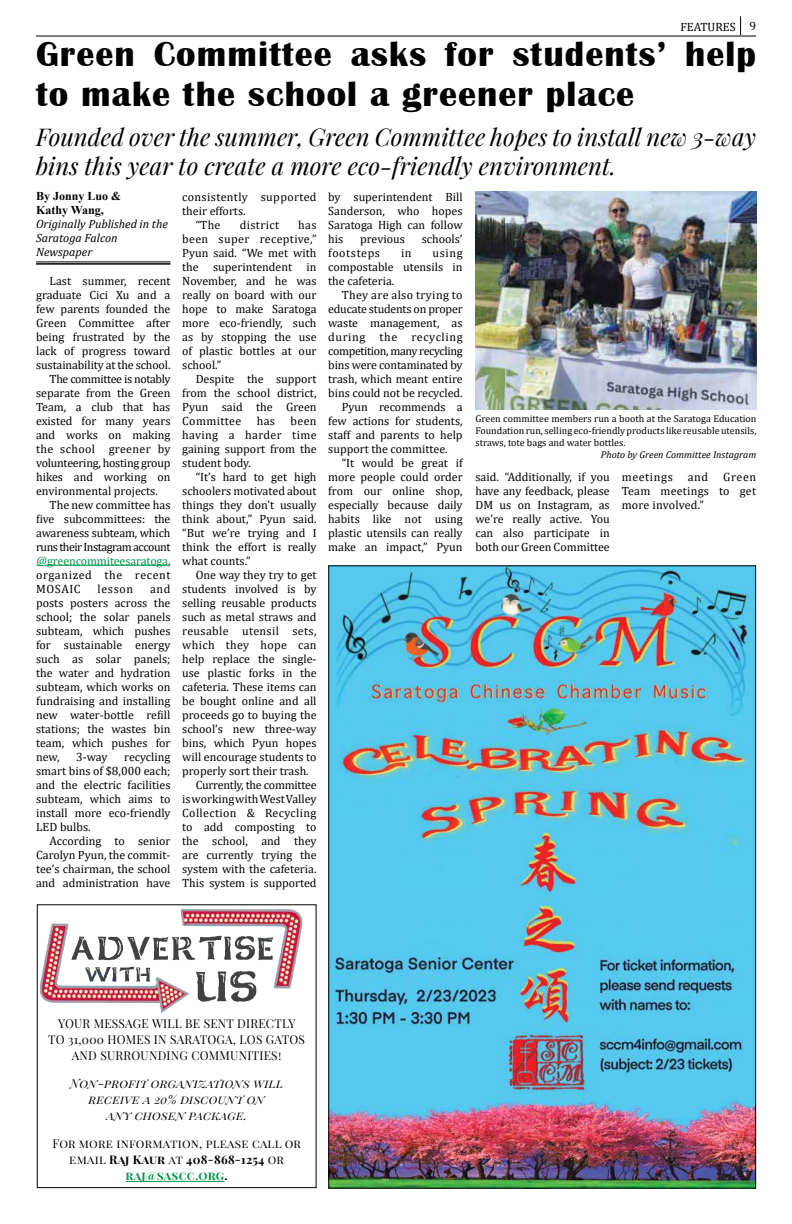
<style>
.page{position:relative;width:792px;height:1224px;background:#fff}
.page>*{position:absolute;margin:0;border:0;box-sizing:border-box;transform-origin:0 0}
.t1{font:700 36px/40px "Britannic";letter-spacing:.03em;color:#000}
.t2{font:italic 24px/28.8px "Playfair Display";color:#000}
.t3{font:12px/14px "Cambria";color:#000;text-align:justify}
.t4{font:12px/16px "Playfair Display";letter-spacing:.02em;color:#000;text-align:center}
.t5{font:12px "Cambria";letter-spacing:.03em;color:#000}
.t6{font:12px "Cambria";letter-spacing:-.02em;color:#000}
.t7{font:italic 12px/16px "Playfair Display";letter-spacing:.2em;color:#000;text-align:center}
.t8{font:italic 12px/14px "Cambria";color:#000}
.t9{font:12px "Cambria";letter-spacing:-.03em;color:#000}
.t10{font:12px "Cambria";letter-spacing:.05em;color:#000}
.t11{font:12px "Cambria";letter-spacing:-.04em;color:#000}
.t12{font:12px "Cambria";letter-spacing:-.01em;color:#00984a}
.t13{font:700 12px/14px "Times New Roman";color:#000}
.t14{font:10px/12px "Cambria";color:#000;text-align:justify}
.t15{font:italic 10px "Cambria";color:#000}
.s1{color:#000}
.s2{font-weight:700}
.s3{font-weight:700;color:#00984a}
</style>
<div class="page">
<hr style="left:36px;top:36px;width:720px;height:1px;background:#000">
<svg style="left:740px;top:16px;width:1px;height:19px"></svg>
<img style="left:330px;top:567px;width:424px;height:620px">
<hr style="left:36px;top:262px;width:134px;height:1px;background:#000">
<hr style="left:36px;top:263px;width:134px;height:2px;background:#000">
<hr style="left:37px;top:565px;width:131px;height:1px;background:#00984a">
<img style="left:475px;top:192px;width:281px;height:217px">
<img style="left:39px;top:908px;width:264px;height:104px">
<div style="left:37px;top:904px;width:280px;height:284px;border:1px solid #000"></div>
<hr style="left:126px;top:1181px;width:99px;height:1px;background:#00984a">
<p class="t3" style="left:680px;top:20px;width:77px">FEATURES 9</p>
<h1 class="t1" style="left:36px;top:34px;width:722px">Green Committee asks for students’ help to make the school a greener place</h1>
<h2 class="t2" style="left:36px;top:121px;width:722px">Founded over the summer, Green Committee hopes to install new 3-way bins this year to create a more eco-friendly environment.</h2>
<p class="t13" style="left:36px;top:188px;width:87px">By Jonny Luo &amp;<br>Kathy Wang,</p>
<p class="t8" style="left:36px;top:216px;width:133px">Originally Published in the<br>Saratoga Falcon<br>Newspaper</p>
<p class="t3" style="left:50px;top:273px;width:122px">Last summer, recent</p>
<p class="t3" style="left:36px;top:287px;width:136px">graduate Cici Xu and a</p>
<p class="t3" style="left:36px;top:301px;width:136px">few parents founded the</p>
<p class="t3" style="left:36px;top:315px;width:136px">Green Committee after</p>
<p class="t3" style="left:36px;top:329px;width:136px">being frustrated by the</p>
<p class="t3" style="left:36px;top:343px;width:136px">lack of progress toward</p>
<p class="t3" style="left:36px;top:357px;width:136px">sustainability at the school.</p>
<p class="t9" style="left:50px;top:371px;width:122px">The committee is notably</p>
<p class="t3" style="left:36px;top:385px;width:136px">separate from the Green</p>
<p class="t3" style="left:36px;top:399px;width:136px">Team, a club that has</p>
<p class="t3" style="left:36px;top:413px;width:136px">existed for many years</p>
<p class="t3" style="left:36px;top:427px;width:136px">and works on making</p>
<p class="t5" style="left:36px;top:441px;width:136px">the school greener by</p>
<p class="t6" style="left:36px;top:455px;width:136px">volunteering, hosting group</p>
<p class="t3" style="left:36px;top:469px;width:136px">hikes and working on</p>
<p class="t3" style="left:36px;top:483px;width:123px">environmental projects.</p>
<p class="t3" style="left:50px;top:497px;width:122px">The new committee has</p>
<p class="t3" style="left:36px;top:511px;width:136px">five subcommittees: the</p>
<p class="t3" style="left:36px;top:525px;width:136px">awareness subteam, which</p>
<p class="t11" style="left:36px;top:539px;width:136px">runs their Instagram account</p>
<p class="t12" style="left:37px;top:553px;width:135px">@greencommiteesaratoga<span class="s1">,</span></p>
<p class="t10" style="left:36px;top:567px;width:136px">organized the recent</p>
<p class="t3" style="left:36px;top:581px;width:46px">MOSAIC</p>
<p class="t3" style="left:98px;top:581px;width:37px">lesson</p>
<p class="t3" style="left:328px;top:190px;width:136px">by superintendent Bill Sanderson, who hopes Saratoga High can follow his</p>
<p class="t5" style="left:182px;top:190px;width:136px">consistently supported</p>
<p class="t3" style="left:182px;top:204px;width:65px">their efforts.</p>
<p class="t3" style="left:196px;top:218px;width:26px">“The</p>
<p class="t5" style="left:240px;top:218px;width:41px">district</p>
<p class="t3" style="left:182px;top:218px;width:136px;text-indent:116px">has been super receptive,” Pyun said. “We met with the superintendent in November, and he was really on board with our hope to make Saratoga more eco-friendly, such as by stopping the use of plastic bottles at our school.”</p>
<p class="t3" style="left:182px;top:372px;width:136px;text-indent:14px">Despite the support from the school district, Pyun said the Green Committee</p>
<p class="t3" style="left:360px;top:232px;width:46px">previous</p>
<p class="t3" style="left:422px;top:232px;width:42px">schools’</p>
<p class="t10" style="left:328px;top:246px;width:53px">footsteps</p>
<p class="t3" style="left:401px;top:246px;width:12px">in</p>
<p class="t3" style="left:328px;top:246px;width:136px;text-indent:104px">using compostable utensils in the cafeteria.</p>
<p class="t5" style="left:342px;top:288px;width:122px">They are also trying to</p>
<p class="t6" style="left:328px;top:302px;width:136px">educate students on proper</p>
<p class="t3" style="left:328px;top:316px;width:136px">waste management, as</p>
<p class="t10" style="left:328px;top:330px;width:136px">during the recycling</p>
<p class="t9" style="left:328px;top:344px;width:136px">competition, many recycling</p>
<p class="t3" style="left:328px;top:358px;width:136px">bins were contaminated by</p>
<p class="t3" style="left:328px;top:372px;width:136px">trash, which meant entire</p>
<p class="t3" style="left:328px;top:386px;width:136px">bins could not be recycled.</p>
<p class="t3" style="left:342px;top:400px;width:122px">Pyun recommends a</p>
<p class="t3" style="left:328px;top:414px;width:136px">few actions for students,</p>
<p class="t3" style="left:328px;top:428px;width:136px">staff and parents to help</p>
<p class="t3" style="left:328px;top:442px;width:121px">support the committee.</p>
<p class="t3" style="left:342px;top:456px;width:122px">“It would be great if</p>
<p class="t3" style="left:328px;top:470px;width:136px">more people could order</p>
<p class="t3" style="left:328px;top:484px;width:136px">from our online shop,</p>
<p class="t3" style="left:328px;top:498px;width:136px">especially because daily</p>
<p class="t3" style="left:328px;top:512px;width:136px">habits like not using</p>
<p class="t3" style="left:328px;top:526px;width:136px">plastic utensils can really</p>
<p class="t3" style="left:328px;top:540px;width:136px">make an impact,” Pyun</p>
<p class="t14" style="left:475px;top:413px;width:283px">Green committee members run a booth at the Saratoga Education Foundation run, selling eco-friendly products like reusable utensils, straws, tote bags and water bottles.</p>
<p class="t15" style="left:601px;top:448px;width:157px">Photo by Green Committee Instagram</p>
<p class="t3" style="left:182px;top:414px;width:136px;text-indent:108px">been having a harder time gaining support from the student body.</p>
<p class="t3" style="left:182px;top:470px;width:136px;text-indent:14px">“It’s hard to get high schoolers motivated about things they don’t usually think about,” Pyun said. “But we’re trying and I think the effort is really what counts.”</p>
<p class="t3" style="left:196px;top:568px;width:122px">One way they try to get</p>
<p class="t3" style="left:182px;top:582px;width:136px">students involved is by</p>
<p class="t3" style="left:182px;top:596px;width:136px">selling reusable products</p>
<p class="t3" style="left:182px;top:610px;width:136px">such as metal straws and</p>
<p class="t5" style="left:182px;top:624px;width:136px">reusable utensil sets,</p>
<p class="t5" style="left:182px;top:638px;width:136px">which they hope can</p>
<p class="t3" style="left:182px;top:652px;width:136px">help replace the single-</p>
<p class="t3" style="left:182px;top:666px;width:136px">use plastic forks in the</p>
<p class="t3" style="left:182px;top:680px;width:136px">cafeteria. These items can</p>
<p class="t3" style="left:182px;top:694px;width:136px">be bought online and all</p>
<p class="t3" style="left:182px;top:708px;width:136px">proceeds go to buying the</p>
<p class="t3" style="left:182px;top:722px;width:136px">school’s new three-way</p>
<p class="t3" style="left:182px;top:736px;width:136px">bins, which Pyun hopes</p>
<p class="t3" style="left:182px;top:750px;width:136px">will encourage students to</p>
<p class="t3" style="left:182px;top:764px;width:128px">properly sort their trash.</p>
<p class="t6" style="left:196px;top:778px;width:122px">Currently, the committee</p>
<p class="t3" style="left:182px;top:792px;width:136px">is working with West Valley</p>
<p class="t5" style="left:182px;top:806px;width:136px">Collection &amp; Recycling</p>
<p class="t3" style="left:182px;top:820px;width:136px">to add composting to</p>
<p class="t3" style="left:182px;top:834px;width:136px">the school, and they</p>
<p class="t3" style="left:182px;top:848px;width:136px">are currently trying the</p>
<p class="t3" style="left:182px;top:862px;width:136px">system with the cafeteria.</p>
<p class="t3" style="left:182px;top:876px;width:136px">This system is supported</p>
<p class="t3" style="left:257px;top:414px;width:20px">has</p>
<p class="t3" style="left:475px;top:470px;width:136px">said. “Additionally, if you have any feedback, please DM us on Instagram, as we’re really active. You can also participate in both our Green Committee</p>
<p class="t3" style="left:622px;top:470px;width:136px">meetings and Green Team meetings to get more involved.”</p>
<p class="t3" style="left:36px;top:581px;width:136px;text-indent:114px">and posts posters across the school; the solar panels subteam, which pushes for sustainable energy such as solar panels; the water and hydration subteam, which works on fundraising and installing new water-bottle refill stations; the wastes bin team, which pushes for new,</p>
<p class="t3" style="left:36px;top:750px;width:136px;text-indent:88px">recycling smart bins of $8,000 each; and the electric facilities subteam, which aims to install more eco-friendly LED bulbs.</p>
<p class="t3" style="left:36px;top:834px;width:136px;text-indent:14px">According to senior Carolyn Pyun, the commit&shy;tee’s chairman, the school and administration have</p>
<p class="t3" style="left:76px;top:750px;width:33px">3-way</p>
<p class="t4" style="left:48px;top:1015px;width:258px">YOUR MESSAGE WILL BE SENT DIRECTLY<br>TO 31,000 HOMES IN SARATOGA, LOS GATOS<br>AND SURROUNDING COMMUNITIES!</p>
<p class="t7" style="left:70px;top:1075px;width:211px">Non -pr ofit or ganizations wil l receive a 20% discount on<br>any chosen package.</p>
<p class="t4" style="left:52px;top:1135px;width:250px">For more information, please call or email <span class="s2">Raj Kaur</span> at <span class="s2">408-868-1254</span> or <span class="s3">raj@sascc.org</span><span class="s2">.</span></p>
</div>
